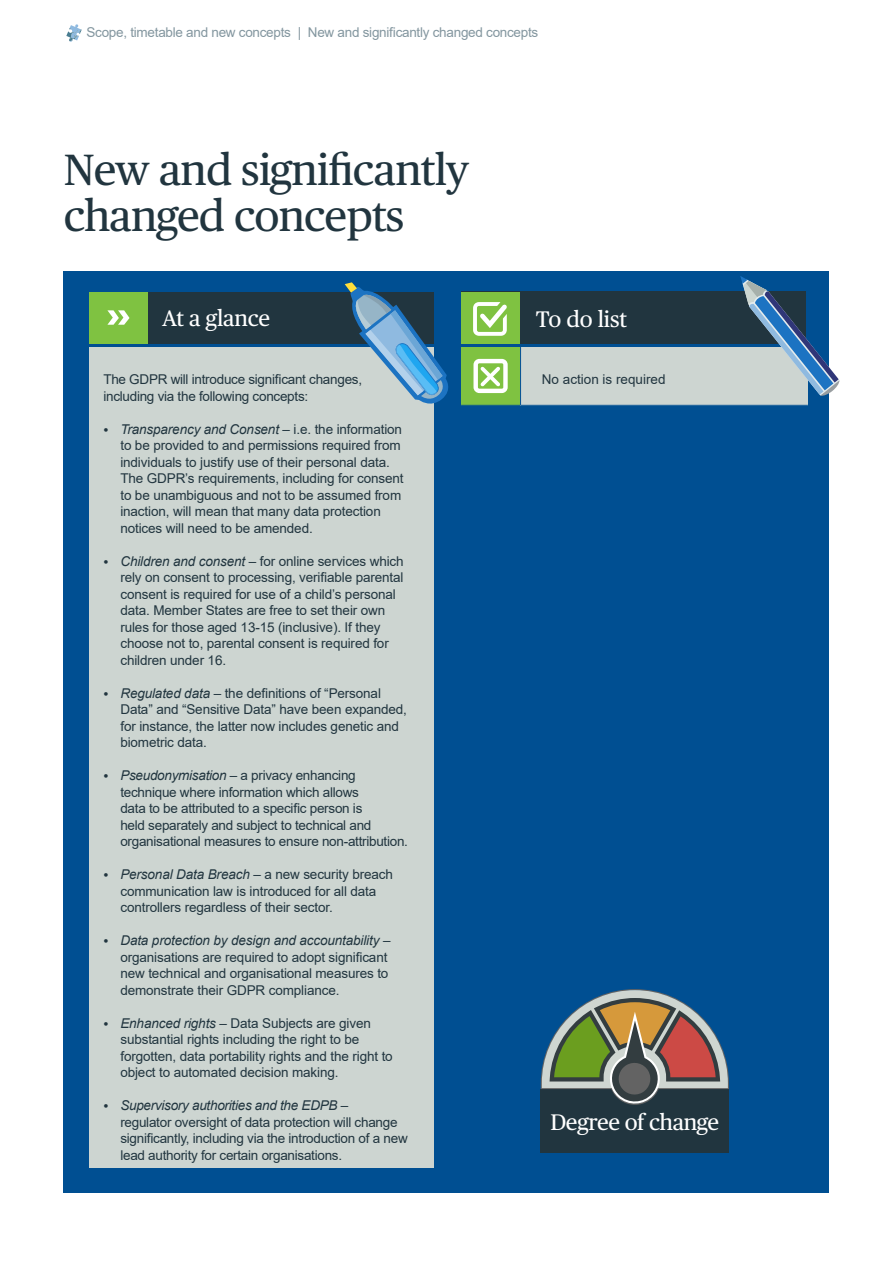
<style>
.page{position:relative;width:893px;height:1263px;background:#fff}
.page>*{position:absolute;margin:0;border:0;box-sizing:border-box;transform-origin:0 0}
.Heading{font:43.65px/46.2px "Publico Text";letter-spacing:-.02em;color:#21353f}
.Speed_Read{font:22.5px "Publico Text";letter-spacing:-.01em;color:#fff}
.Speed_Read_Body{font:22.5px "Publico Text";letter-spacing:-.02em;color:#fff}
.Speed_Read_Body-2{font:13.5px/16.5px "Arial";letter-spacing:-.01em;color:#21353f}
.Breadcrumb{font:13.5px "Arial";letter-spacing:-.02em;color:#83969f}
.Actions_List{font:13.5px "Arial";color:#21353f}
.s1{font-family:"Publico Text";font-size:12px}
.s2{font-style:italic}
</style>
<div class="page">
<div style="left:64px;top:271px;width:765px;height:922px;background:#004f92"></div>
<div style="left:89px;top:347px;width:345px;height:820px;background:#cdd5d1"></div>
<div style="left:130px;top:292px;width:304px;height:51px;background:#21353f"></div>
<div style="left:89px;top:292px;width:59px;height:51px;background:#7fc241"></div>
<svg style="left:107px;top:310px;width:23px;height:15px"></svg>
<div style="left:461px;top:291px;width:344px;height:52px;background:#21353f"></div>
<div style="left:461px;top:347px;width:60px;height:58px;background:#7fc241"></div>
<div style="left:521px;top:347px;width:287px;height:58px;background:#cdd5d1"></div>
<hr style="left:520px;top:347px;width:1px;height:58px;background:#004f92">
<svg style="left:740px;top:276px;width:99px;height:120px"></svg>
<div style="left:461px;top:292px;width:58px;height:51px;background:#7fc241"></div>
<svg style="left:473px;top:302px;width:34px;height:34px"></svg>
<svg style="left:345px;top:282px;width:103px;height:122px"></svg>
<svg style="left:66px;top:24px;width:16px;height:18px"></svg>
<div style="left:541px;top:1089px;width:188px;height:63px;background:#21353f"></div>
<svg style="left:540px;top:989px;width:189px;height:117px"></svg>
<svg style="left:473px;top:359px;width:35px;height:34px"></svg>
<p class="Breadcrumb" style="left:87px;top:23px;width:453px">Scope, timetable and new concepts | New and significantly changed concepts</p>
<p class="Heading" style="left:64px;top:144px;width:407px">New and significantly changed concepts</p>
<p class="Speed_Read" style="left:162px;top:301px;width:110px">At a glance</p>
<p class="Speed_Read_Body-2" style="left:103px;top:371px;width:260px">The GDPR will introduce significant changes, including via the following concepts:</p>
<p class="Speed_Read_Body-2" style="left:120px;top:420px;width:285px;text-indent:-17px"><span class="s1">•</span> <span class="s2">Transparency and Consent</span> – i.e. the information to be provided to and permissions required from individuals to justify use of their personal data.<br>The GDPR’s requirements, including for consent to be unambiguous and not to be assumed from inaction, will mean that many data protection notices will need to be amended.</p>
<p class="Speed_Read_Body-2" style="left:120px;top:552px;width:285px;text-indent:-17px"><span class="s1">•</span> <span class="s2">Children and consent</span> – for online services which rely on consent to processing, verifiable parental consent is required for use of a child’s personal data. Member States are free to set their own rules for those aged 13-15 (inclusive). If they choose not to, parental consent is required for children under 16.</p>
<p class="Speed_Read_Body-2" style="left:120px;top:684px;width:288px;text-indent:-17px"><span class="s1">•</span> <span class="s2">Regulated data</span> – the definitions of “Personal Data” and “Sensitive Data” have been expanded, for instance, the latter now includes genetic and biometric data.</p>
<p class="Speed_Read_Body-2" style="left:120px;top:767px;width:289px;text-indent:-17px"><span class="s1">•</span> <span class="s2">Pseudonymisation</span> – a privacy enhancing technique where information which allows<br>data to be attributed to a specific person is<br>held separately and subject to technical and organisational measures to ensure non-attribution.</p>
<p class="Speed_Read_Body-2" style="left:120px;top:866px;width:274px;text-indent:-17px"><span class="s1">•</span> <span class="s2">Personal Data Breach</span> – a new security breach communication law is introduced for all data controllers regardless of their sector.</p>
<p class="Speed_Read_Body-2" style="left:120px;top:932px;width:272px;text-indent:-17px"><span class="s1">•</span> <span class="s2">Data protection by design and accountability</span> – organisations are required to adopt significant new technical and organisational measures to demonstrate their GDPR compliance.</p>
<p class="Speed_Read_Body-2" style="left:120px;top:1014px;width:274px;text-indent:-17px"><span class="s1">•</span> <span class="s2">Enhanced rights</span> – Data Subjects are given substantial rights including the right to be forgotten, data portability rights and the right to object to automated decision making.</p>
<p class="Speed_Read_Body-2" style="left:120px;top:1097px;width:289px;text-indent:-17px"><span class="s1">•</span> <span class="s2">Supervisory authorities and the EDPB</span> –<br>regulator oversight of data protection will change significantly, including via the introduction of a new lead authority for certain organisations.</p>
<p class="Speed_Read" style="left:536px;top:302px;width:93px">To do list</p>
<p class="Actions_List" style="left:542px;top:370px;width:125px">No action is required</p>
<p class="Speed_Read_Body" style="left:551px;top:1105px;width:170px">Degree of change</p>
</div>
